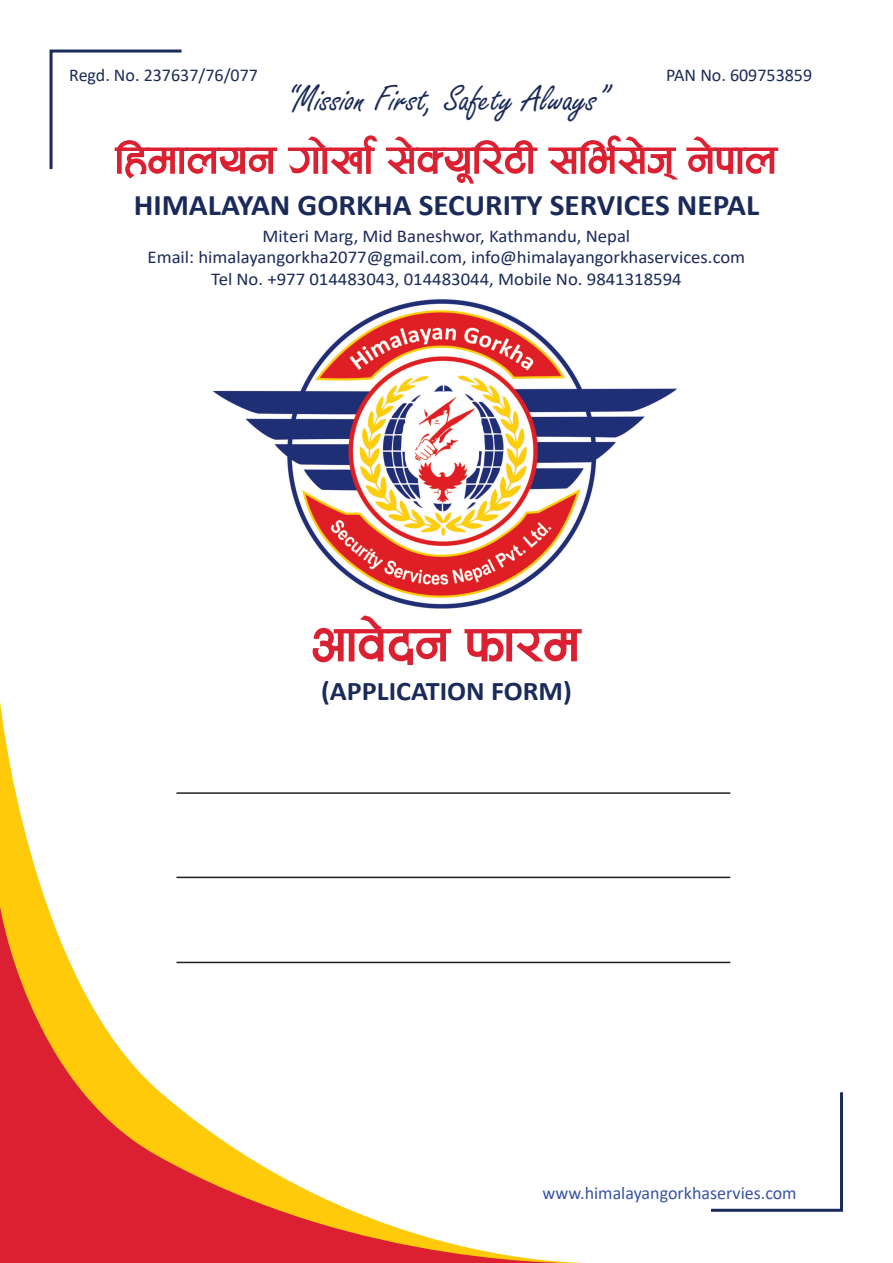
<style>
.page{position:relative;width:893px;height:1263px;background:#fff}
.page>*{position:absolute;margin:0;border:0;box-sizing:border-box;transform-origin:0 0}
.t1{font:700 64.5px "Aakriti";color:#da2031}
.t2{font:700 52.5px "Aakriti";color:#da2031}
.t3{font:39px "Freestyle Script";color:#1b2b59}
.t4{font:700 30px "Calibri";color:#1b2b59;scale:1.04 1}
.t5{font:700 27px "Calibri";color:#1b2b59;scale:1.04 1}
.t6{font:18px/21.6px "Calibri";color:#1b2b59;text-align:center;scale:1.04 1}
.t7{font:18px "Calibri";color:#1b2b59}
.t8{font:18px "Calibri";color:#3853a3}
</style>
<div class="page">
<img style="left:213px;top:299px;width:464px;height:310px">
<hr style="left:176px;top:792px;width:554px;height:2px;background:#231f20">
<hr style="left:176px;top:877px;width:554px;height:1px;background:#231f20">
<hr style="left:176px;top:962px;width:554px;height:1px;background:#231f20">
<svg style="left:0;top:701px;width:600px;height:562px"></svg>
<svg style="left:0;top:907px;width:582px;height:356px"></svg>
<svg style="left:49px;top:49px;width:133px;height:120px"></svg>
<svg style="left:711px;top:1092px;width:132px;height:120px"></svg>
<p class="t7" style="left:69px;top:63px;width:190px">Regd. No. 237637/76/077</p>
<h3 class="t3" style="left:286px;top:78px;width:321px">“Mission First, Safety Always“</h3>
<p class="t7" style="left:666px;top:63px;width:147px">PAN No. 609753859</p>
<h2 class="t2" style="left:116px;top:131px;width:325px">lxdfnog ufvf{;]</h2>
<h2 class="t2" style="left:417px;top:131px;width:362px">S o / 6l " ;L l e k f n]g \ h{ ; ]</h2>
<h2 class="t2" style="left:330px;top:131px;width:24px">]</h2>
<h3 class="t4" style="left:134px;top:184px;width:603px">HIMALAYAN GORKHA SECURITY SERVICES NEPAL</h3>
<p class="t6" style="left:148px;top:224px;width:576px">Miteri Marg, Mid Baneshwor, Kathmandu, Nepal<br>Email: himalayangorkha2077@gmail.com, info@himalayangorkhaservices.com<br>Tel No. +977 014483043, 014483044, Mobile No. 9841318594</p>
<h1 class="t1" style="left:312px;top:609px;width:270px">cfjb g] kmf d/</h1>
<h3 class="t5" style="left:321px;top:672px;width:243px">)APPLICATION FORM)</h3>
<p class="t8" style="left:543px;top:1180px;width:256px">www.himalayangorkhaservies.com</p>
</div>
